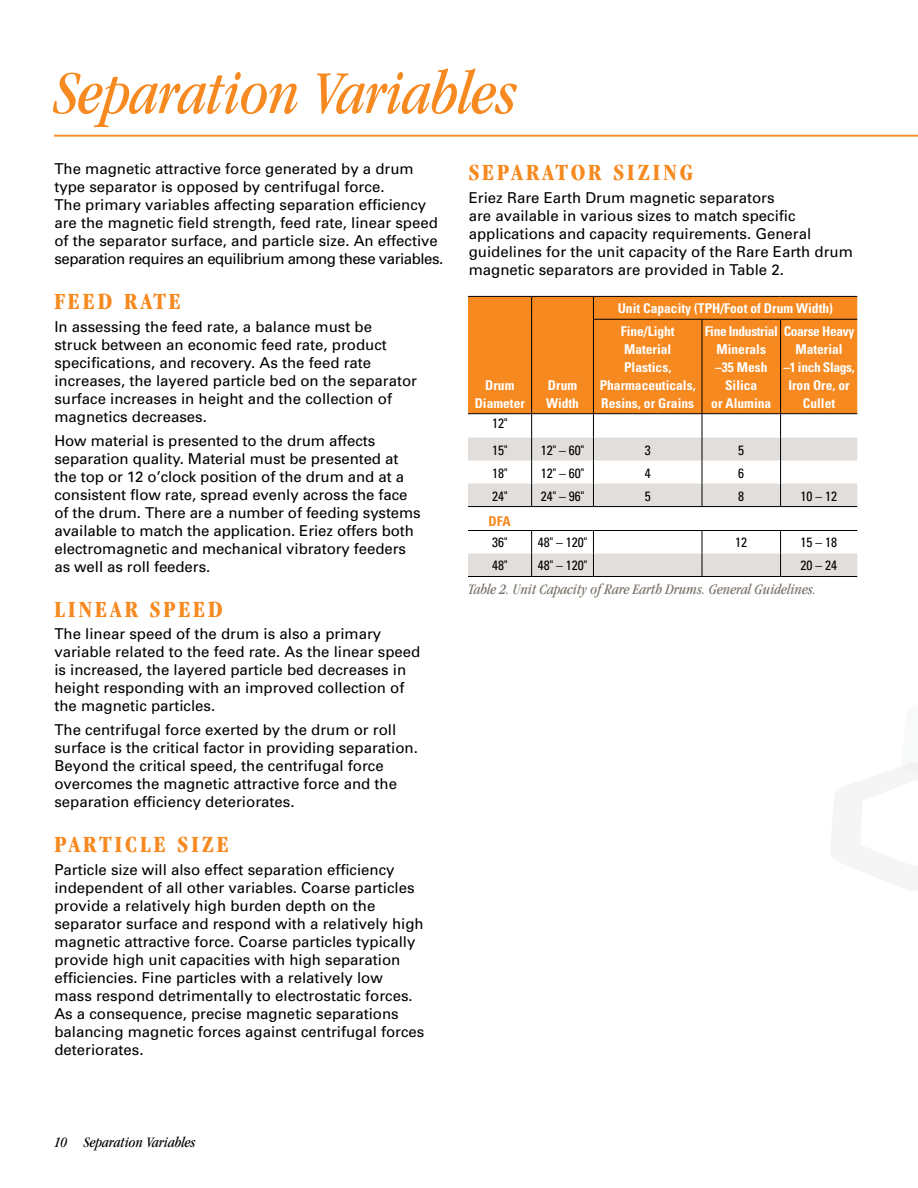
<style>
.page{position:relative;width:918px;height:1188px;background:#fff}
.page>*{position:absolute;margin:0;border:0;box-sizing:border-box;transform-origin:0 0}
.t1{font:italic condensed 63px "Garamond";letter-spacing:-.005em;color:#f6891f}
.t2{font:700 condensed 24px "Garamond";letter-spacing:.12em;color:#f6891f}
.t3{font:15px/18px "Univers";color:#000}
.t4{font:italic condensed 15px "Garamond";color:#777066}
.t5{font:italic condensed 15px "Garamond";color:#000}
.t6{font:700 condensed 13.5px/18px "Univers";color:#fff;text-align:center}
.t7{font:condensed 13.5px/26.5px "Univers";color:#000}
.t8{font:700 condensed 13.5px "Univers";letter-spacing:-.03em;color:#fff}
.t9{font:700 condensed 13.5px "Univers";color:#f6891f}
</style>
<div class="page">
<svg style="left:903px;top:762px;width:15px;height:13px"></svg>
<hr style="left:54px;top:135px;width:864px;height:1px;background:#f6891f">
<div style="left:468px;top:297px;width:389px;height:116px;background:#f6891f"></div>
<svg style="left:468px;top:438px;width:389px;height:138px"></svg>
<hr style="left:468px;top:296px;width:64px;height:1px;background:#000">
<hr style="left:532px;top:296px;width:61px;height:1px;background:#000">
<svg style="left:593px;top:297px;width:1px;height:22px"></svg>
<hr style="left:593px;top:296px;width:109px;height:1px;background:#000">
<hr style="left:702px;top:296px;width:79px;height:1px;background:#000">
<hr style="left:781px;top:296px;width:76px;height:1px;background:#000">
<hr style="left:468px;top:413px;width:64px;height:1px;background:#000">
<hr style="left:532px;top:413px;width:61px;height:1px;background:#000">
<hr style="left:593px;top:320px;width:1px;height:93px;background:#000">
<hr style="left:593px;top:319px;width:109px;height:1px;background:#000">
<hr style="left:593px;top:413px;width:109px;height:1px;background:#000">
<hr style="left:702px;top:320px;width:1px;height:93px;background:#000">
<hr style="left:702px;top:319px;width:79px;height:1px;background:#000">
<hr style="left:702px;top:413px;width:79px;height:1px;background:#000">
<hr style="left:780px;top:320px;width:1px;height:93px;background:#000">
<hr style="left:781px;top:319px;width:76px;height:1px;background:#000">
<hr style="left:781px;top:413px;width:76px;height:1px;background:#000">
<svg style="left:531px;top:414px;width:1px;height:92px"></svg>
<svg style="left:593px;top:414px;width:1px;height:92px"></svg>
<svg style="left:702px;top:414px;width:1px;height:92px"></svg>
<svg style="left:780px;top:414px;width:1px;height:92px"></svg>
<svg style="left:531px;top:531px;width:1px;height:45px"></svg>
<svg style="left:593px;top:531px;width:1px;height:45px"></svg>
<svg style="left:702px;top:531px;width:1px;height:45px"></svg>
<svg style="left:780px;top:531px;width:1px;height:45px"></svg>
<hr style="left:468px;top:576px;width:64px;height:1px;background:#000">
<hr style="left:532px;top:576px;width:61px;height:1px;background:#000">
<hr style="left:593px;top:576px;width:109px;height:1px;background:#000">
<hr style="left:702px;top:576px;width:79px;height:1px;background:#000">
<hr style="left:781px;top:576px;width:76px;height:1px;background:#000">
<hr style="left:468px;top:506px;width:64px;height:1px;background:#000">
<hr style="left:532px;top:506px;width:61px;height:1px;background:#000">
<hr style="left:593px;top:506px;width:109px;height:1px;background:#000">
<hr style="left:702px;top:506px;width:79px;height:1px;background:#000">
<hr style="left:781px;top:506px;width:76px;height:1px;background:#000">
<hr style="left:468px;top:530px;width:64px;height:1px;background:#000">
<hr style="left:532px;top:530px;width:61px;height:1px;background:#000">
<hr style="left:593px;top:530px;width:109px;height:1px;background:#000">
<hr style="left:702px;top:530px;width:79px;height:1px;background:#000">
<hr style="left:781px;top:530px;width:76px;height:1px;background:#000">
<svg style="left:531px;top:297px;width:1px;height:22px"></svg>
<hr style="left:531px;top:319px;width:1px;height:94px;background:#000">
<h1 class="t1" style="left:54px;top:58px;width:464px">Separation Variables</h1>
<p class="t3" style="left:54px;top:160px;width:390px">The magnetic attractive force generated by a drum type separator is opposed by centrifugal force.<br>The primary variables affecting separation efficiency are the magnetic field strength, feed rate, linear speed of the separator surface, and particle size. An effective separation requires an equilibrium among these variables.</p>
<h2 class="t2" style="left:54px;top:288px;width:128px">FEED RATE</h2>
<p class="t3" style="left:54px;top:317px;width:364px">In assessing the feed rate, a balance must be struck between an economic feed rate, product specifications, and recovery. As the feed rate increases, the layered particle bed on the separator surface increases in height and the collection of magnetics decreases.</p>
<p class="t3" style="left:54px;top:431px;width:368px">How material is presented to the drum affects separation quality. Material must be presented at the top or 12 o’clock position of the drum and at a consistent flow rate, spread evenly across the face of the drum. There are a number of feeding systems available to match the application. Eriez offers both electromagnetic and mechanical vibratory feeders as well as roll feeders.</p>
<h2 class="t2" style="left:54px;top:595px;width:170px">LINEAR SPEED</h2>
<p class="t3" style="left:54px;top:625px;width:367px">The linear speed of the drum is also a primary variable related to the feed rate. As the linear speed is increased, the layered particle bed decreases in height responding with an improved collection of the magnetic particles.</p>
<p class="t3" style="left:54px;top:721px;width:365px">The centrifugal force exerted by the drum or roll surface is the critical factor in providing separation.<br>Beyond the critical speed, the centrifugal force overcomes the magnetic attractive force and the separation efficiency deteriorates.</p>
<h2 class="t2" style="left:54px;top:831px;width:176px">PARTICLE SIZE</h2>
<p class="t3" style="left:54px;top:860px;width:372px">Particle size will also effect separation efficiency independent of all other variables. Coarse particles provide a relatively high burden depth on the separator surface and respond with a relatively high magnetic attractive force. Coarse particles typically provide high unit capacities with high separation efficiencies. Fine particles with a relatively low<br>mass respond detrimentally to electrostatic forces.<br>As a consequence, precise magnetic separations balancing magnetic forces against centrifugal forces deteriorates.</p>
<h2 class="t2" style="left:469px;top:159px;width:226px">SEPARATOR SIZING</h2>
<p class="t3" style="left:469px;top:188px;width:386px">Eriez Rare Earth Drum magnetic separators<br>are available in various sizes to match specific applications and capacity requirements. General guidelines for the unit capacity of the Rare Earth drum magnetic separators are provided in Table 2.</p>
<p class="t6" style="left:618px;top:297px;width:217px;line-height:22.5px;text-align:left">Unit Capacity (TPH/Foot of Drum Width)<br>Fine/Light</p>
<p class="t6" style="left:600px;top:340px;width:97px">Material<br>Plastics,<br>Pharmaceuticals,<br>Resins, or Grains</p>
<p class="t8" style="left:705px;top:323px;width:151px">Fine Industrial Coarse Heavy</p>
<p class="t6" style="left:717px;top:340px;width:51px">Minerals</p>
<p class="t6" style="left:715px;top:358px;width:54px">–35 Mesh</p>
<p class="t6" style="left:725px;top:376px;width:34px">Silica</p>
<p class="t6" style="left:711px;top:394px;width:61px">or Alumina</p>
<p class="t6" style="left:783px;top:340px;width:73px">Material<br>–1 inch Slags,<br>Iron Ore, or<br>Cullet</p>
<p class="t6" style="left:475px;top:376px;width:52px">Drum<br>Diameter</p>
<p class="t6" style="left:546px;top:376px;width:35px;text-align:left">Drum<br>Width</p>
<p class="t7" style="left:492px;top:410px;width:17px">12"<br>15"</p>
<p class="t7" style="left:541px;top:436px;width:45px">12" – 60"</p>
<p class="t7" style="left:645px;top:436px;width:7px">3</p>
<p class="t7" style="left:738px;top:436px;width:7px">5</p>
<p class="t7" style="left:492px;top:459px;width:17px">18"</p>
<p class="t7" style="left:541px;top:459px;width:45px">12" – 60"</p>
<p class="t7" style="left:645px;top:459px;width:7px">4</p>
<p class="t7" style="left:738px;top:459px;width:7px">6</p>
<p class="t7" style="left:492px;top:482px;width:17px">24"</p>
<p class="t7" style="left:541px;top:482px;width:45px">24" – 96"</p>
<p class="t7" style="left:645px;top:482px;width:7px">5</p>
<p class="t7" style="left:738px;top:482px;width:7px">8</p>
<p class="t7" style="left:801px;top:482px;width:38px">10 – 12</p>
<p class="t9" style="left:489px;top:513px;width:24px">DFA</p>
<p class="t7" style="left:492px;top:529px;width:17px">36"</p>
<p class="t7" style="left:538px;top:529px;width:51px">48" – 120"</p>
<p class="t7" style="left:735px;top:529px;width:13px">12</p>
<p class="t7" style="left:801px;top:529px;width:38px">15 – 18</p>
<p class="t7" style="left:492px;top:552px;width:17px">48"</p>
<p class="t7" style="left:538px;top:552px;width:51px">48" – 120"</p>
<p class="t7" style="left:801px;top:552px;width:38px">20 – 24</p>
<p class="t4" style="left:468px;top:580px;width:350px">Table 2. Unit Capacity of Rare Earth Drums. General Guidelines.</p>
<p class="t5" style="left:54px;top:1134px;width:143px">10 Separation Variables</p>
</div>
